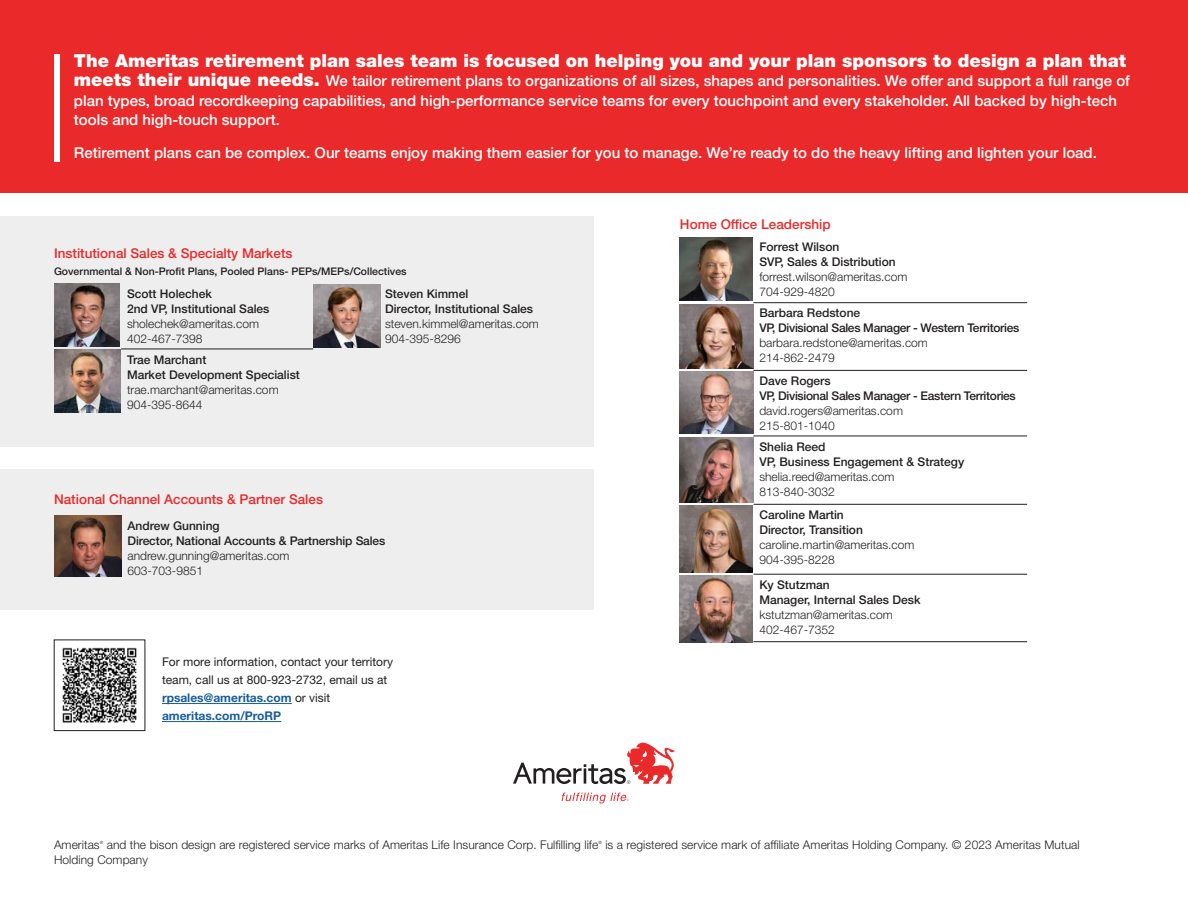
<style>
.page{position:relative;width:1188px;height:918px;background:#fff}
.page>*{position:absolute;margin:0;border:0;box-sizing:border-box;transform-origin:0 0}
.Body_copy_10{font:900 18px "Helvetica Neue LT Std";color:#fff}
.Body_copy_10-2{font:500 15px/19.5px "Helvetica Neue LT Std";color:#fff}
.blk_disclosure{font:500 13.5px "Helvetica Neue LT Std";color:#e9292a}
.blk_disclosure-2{font:300 12px "Helvetica Neue LT Std";color:#231f20}
.blk_disclosure-3{font:500 12px/15px "Helvetica Neue LT Std";color:#231f20}
.blk_disclosure-4{font:500 12px/15px "Helvetica Neue LT Std";letter-spacing:-.025em;color:#231f20}
.Body_copy_9{font:12px/18px "Helvetica Neue LT Std";color:#231f20}
.Body_copy_9-2{font:700 12px "Helvetica Neue LT Std";color:#175d9e}
.blk_disclosure-5{font:500 10.5px "Helvetica Neue LT Std";color:#231f20}
.blk_disclosure-6{font:300 4.35px "Helvetica Neue LT Std";color:#231f20}
.s1{font-weight:900;font-size:18px}
.s2{font-weight:700;color:#175d9e}
</style>
<div class="page">
<div style="left:0;top:0;width:1188px;height:192px;background:#e9292a"></div>
<div style="left:0;top:217px;width:594px;height:393px;background:#eeeeef"></div>
<hr style="left:753px;top:504px;width:274px;height:1px;background:#231f20">
<hr style="left:753px;top:574px;width:274px;height:1px;background:#231f20">
<hr style="left:753px;top:641px;width:274px;height:1px;background:#231f20">
<hr style="left:753px;top:370px;width:274px;height:1px;background:#231f20">
<hr style="left:753px;top:436px;width:274px;height:1px;background:#231f20">
<hr style="left:753px;top:302px;width:274px;height:1px;background:#231f20">
<img style="left:680px;top:237px;width:73px;height:64px">
<img style="left:680px;top:304px;width:73px;height:65px">
<img style="left:680px;top:372px;width:73px;height:62px">
<img style="left:680px;top:437px;width:73px;height:65px">
<img style="left:680px;top:506px;width:73px;height:67px">
<img style="left:680px;top:576px;width:73px;height:67px">
<hr style="left:162px;top:703px;width:130px;height:1px;background:#175d9e">
<hr style="left:162px;top:721px;width:119px;height:1px;background:#175d9e">
<img style="left:62px;top:647px;width:75px;height:76px">
<hr style="left:121px;top:349px;width:192px;height:1px;background:#231f20">
<hr style="left:54px;top:348px;width:67px;height:2px;background:#e6e7e9">
<img style="left:54px;top:283px;width:66px;height:63px">
<img style="left:313px;top:285px;width:67px;height:63px">
<img style="left:54px;top:350px;width:66px;height:62px">
<div style="left:0;top:447px;width:601px;height:22px;background:#fff"></div>
<img style="left:54px;top:515px;width:68px;height:62px">
<svg style="left:562px;top:793px;width:67px;height:11px"></svg>
<svg style="left:513px;top:743px;width:162px;height:41px"></svg>
<div style="left:54px;top:54px;width:5px;height:107px;background:#fff"></div>
<p class="Body_copy_10" style="left:74px;top:50px;width:1054px">The Ameritas retirement plan sales team is focused on helping you and your plan sponsors to design a plan that</p>
<p class="Body_copy_10-2" style="left:74px;top:71px;width:1058px"><span class="s1">meets their unique needs.</span> We tailor retirement plans to organizations of all sizes, shapes and personalities. We offer and support a full range of plan types, broad recordkeeping capabilities, and high-performance service teams for every touchpoint and every stakeholder. All backed by high-tech tools and high-touch support.</p>
<p class="Body_copy_10-2" style="left:74px;top:143px;width:1024px">Retirement plans can be complex. Our teams enjoy making them easier for you to manage. We’re ready to do the heavy lifting and lighten your load.</p>
<p class="blk_disclosure" style="left:54px;top:245px;width:240px">Institutional Sales &amp; Specialty Markets</p>
<p class="blk_disclosure-5" style="left:54px;top:265px;width:354px">Governmental &amp; Non-Profit Plans, Pooled Plans- PEPs/MEPs/Collectives</p>
<p class="blk_disclosure-3" style="left:127px;top:286px;width:144px">Scott Holechek<br>2nd VP, Institutional Sales</p>
<p class="blk_disclosure-2" style="left:127px;top:316px;width:134px">sholechek@ameritas.com</p>
<p class="blk_disclosure-2" style="left:127px;top:331px;width:77px">402-467-7398</p>
<p class="blk_disclosure-3" style="left:385px;top:286px;width:150px">Steven Kimmel<br>Director, Institutional Sales</p>
<p class="blk_disclosure-2" style="left:385px;top:316px;width:155px">steven.kimmel@ameritas.com</p>
<p class="blk_disclosure-2" style="left:385px;top:331px;width:77px">904-395-8296</p>
<p class="blk_disclosure-3" style="left:127px;top:352px;width:174px">Trae Marchant<br>Market Development Specialist</p>
<p class="blk_disclosure-2" style="left:127px;top:382px;width:153px">trae.marchant@ameritas.com</p>
<p class="blk_disclosure-2" style="left:127px;top:397px;width:77px">904-395-8644</p>
<p class="blk_disclosure" style="left:54px;top:491px;width:271px">National Channel Accounts &amp; Partner Sales</p>
<p class="blk_disclosure-3" style="left:128px;top:518px;width:259px">Andrew Gunning<br>Director, National Accounts &amp; Partnership Sales</p>
<p class="blk_disclosure-2" style="left:128px;top:548px;width:164px">andrew.gunning@ameritas.com</p>
<p class="blk_disclosure-2" style="left:128px;top:563px;width:77px">603-703-9851</p>
<p class="Body_copy_9" style="left:162px;top:653px;width:233px">For more information, contact your territory team, call us at 800-923-2732, email us at <span class="s2">rpsales@ameritas.com</span> or visit</p>
<p class="Body_copy_9-2" style="left:162px;top:709px;width:121px">ameritas.com/ProRP</p>
<p class="blk_disclosure" style="left:680px;top:216px;width:152px">Home Office Leadership</p>
<p class="blk_disclosure-3" style="left:759px;top:239px;width:138px">Forrest Wilson<br>SVP, Sales &amp; Distribution</p>
<p class="blk_disclosure-2" style="left:759px;top:269px;width:150px">forrest.wilson@ameritas.com</p>
<p class="blk_disclosure-2" style="left:759px;top:284px;width:77px">704-929-4820</p>
<p class="blk_disclosure-4" style="left:759px;top:305px;width:262px">Barbara Redstone<br>VP, Divisional Sales Manager - Western Territories</p>
<p class="blk_disclosure-2" style="left:759px;top:336px;width:170px">barbara.redstone@ameritas.com</p>
<p class="blk_disclosure-2" style="left:759px;top:351px;width:77px">214-862-2479</p>
<p class="blk_disclosure-4" style="left:759px;top:373px;width:258px">Dave Rogers<br>VP, Divisional Sales Manager - Eastern Territories</p>
<p class="blk_disclosure-2" style="left:759px;top:403px;width:145px">david.rogers@ameritas.com</p>
<p class="blk_disclosure-2" style="left:759px;top:418px;width:77px">215-801-1040</p>
<p class="blk_disclosure-3" style="left:759px;top:439px;width:206px">Shelia Reed<br>VP, Business Engagement &amp; Strategy</p>
<p class="blk_disclosure-2" style="left:759px;top:469px;width:137px">shelia.reed@ameritas.com</p>
<p class="blk_disclosure-2" style="left:759px;top:484px;width:77px">813-840-3032</p>
<p class="blk_disclosure-3" style="left:759px;top:507px;width:86px">Caroline Martin</p>
<p class="blk_disclosure-3" style="left:759px;top:522px;width:105px">Director, Transition</p>
<p class="blk_disclosure-2" style="left:759px;top:537px;width:157px">caroline.martin@ameritas.com</p>
<p class="blk_disclosure-2" style="left:759px;top:552px;width:77px">904-395-8228</p>
<p class="blk_disclosure-3" style="left:759px;top:577px;width:163px">Ky Stutzman<br>Manager, Internal Sales Desk</p>
<p class="blk_disclosure-2" style="left:759px;top:607px;width:135px">kstutzman@ameritas.com</p>
<p class="blk_disclosure-2" style="left:759px;top:622px;width:77px">402-467-7352</p>
<p class="blk_disclosure-2" style="left:54px;top:837px;width:47px">Ameritas</p>
<p class="blk_disclosure-6" style="left:100px;top:840px;width:5px">®</p>
<p class="blk_disclosure-2" style="left:107px;top:837px;width:493px">and the bison design are registered service marks of Ameritas Life Insurance Corp. Fulfilling life</p>
<p class="blk_disclosure-6" style="left:598px;top:840px;width:5px">®</p>
<p class="blk_disclosure-2" style="left:605px;top:837px;width:476px">is a registered service mark of affiliate Ameritas Holding Company. © 2023 Ameritas Mutual</p>
<p class="blk_disclosure-2" style="left:54px;top:852px;width:95px">Holding Company</p>
</div>
